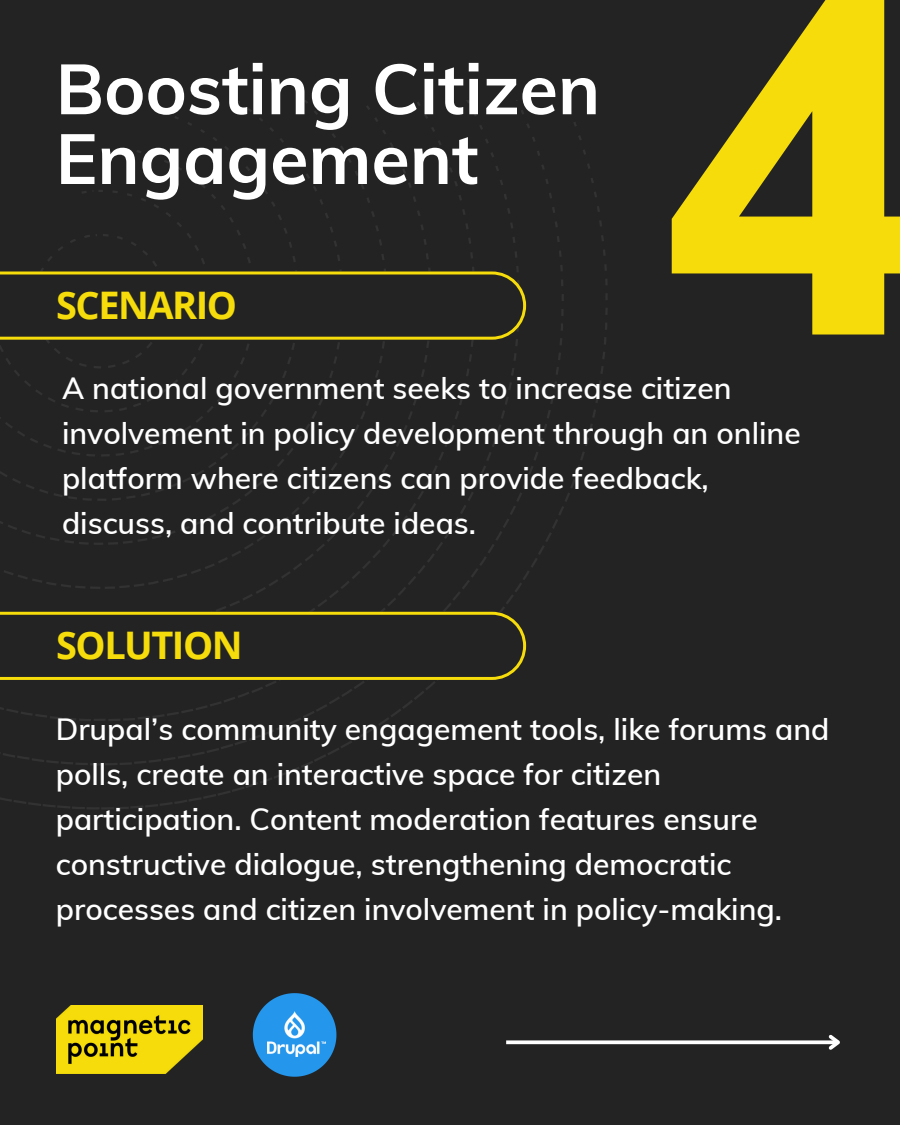
<style>
.page{position:relative;width:900px;height:1125px;background:#232323}
.page>*{position:absolute;margin:0;border:0;box-sizing:border-box;transform-origin:0 0}
.t1{font:800 470px "Muli";color:#f5dc0a}
.t2{font:700 70px/69.8px "Muli";color:#fff}
.t3{font:700 38px "Open Sans";letter-spacing:-.04em;color:#f5dc0a}
.t4{font:600 30px/45px "Muli";color:#fff}
</style>
<div class="page">
<svg style="left:0;top:101px;width:607px;height:708px"></svg>
<img style="left:56px;top:1005px;width:146px;height:68px">
<svg style="left:253px;top:993px;width:83px;height:84px"></svg>
<img style="left:267px;top:1011px;width:59px;height:45px">
<svg style="left:506px;top:1040px;width:319px;height:4px"></svg>
<svg style="left:825px;top:1034px;width:15px;height:16px"></svg>
<h1 class="t2" style="left:56px;top:53px;width:546px">Boosting Citizen<br>Engagement</h1>
<h2 class="t3" style="left:56px;top:279px;width:182px">SCENARIO</h2>
<p class="t1" style="left:656px;top:-138px;width:283px">4</p>
<p class="t4" style="left:62px;top:366px;width:740px">A national government seeks to increase citizen involvement in policy development through an online platform where citizens can provide feedback, discuss, and contribute ideas.</p>
<p class="t3" style="left:56px;top:618px;width:188px">SOLUTION</p>
<h2 class="t4" style="left:56px;top:706px;width:775px">Drupal’s community engagement tools, like forums and polls, create an interactive space for citizen participation. Content moderation features ensure constructive dialogue, strengthening democratic processes and citizen involvement in policy-making.</h2>
</div>
